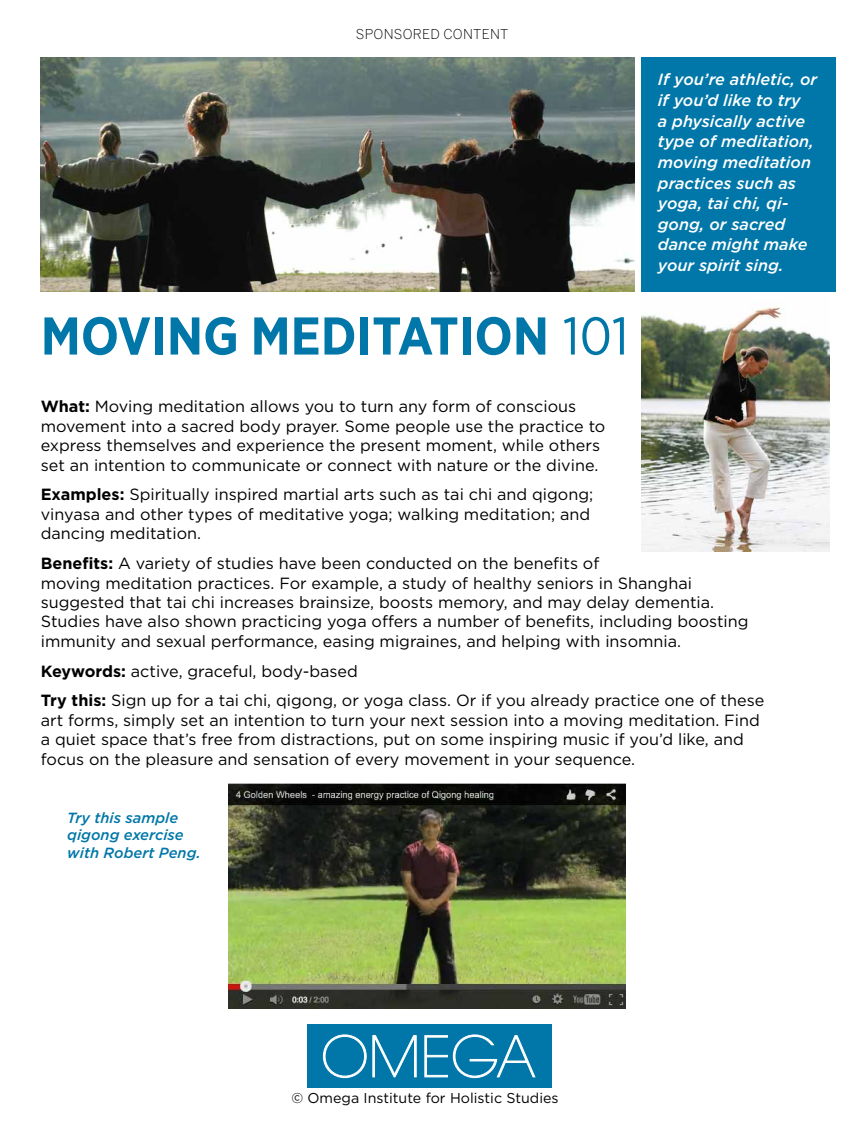
<style>
.page{position:relative;width:864px;height:1134px;background:#fff}
.page>*{position:absolute;margin:0;border:0;box-sizing:border-box;transform-origin:0 0}
.t1{font:200 55.8px "ITC Avant Garde Std";color:#fff}
.t2{font:700 53.1px "Gotham Narrow";color:#0077a8}
.t3{font:16.2px/19.5px "Gotham";color:#000}
.t4{font:italic 500 16.2px/20.7px "Gotham";color:#fff}
.t5{font:italic 500 14.7px/17.7px "Gotham";color:#0077a8}
.t6{font:14.25px "Gotham";color:#000}
.t7{font:300 13.5px "Benton Sans";letter-spacing:.02em;color:#000}
.s1{font-weight:400}
.s2{font-weight:700}
</style>
<div class="page">
<img style="left:641px;top:307px;width:189px;height:245px">
<img style="left:41px;top:58px;width:594px;height:234px">
<div style="left:641px;top:58px;width:194px;height:234px;background:#0077a8"></div>
<div style="left:307px;top:1024px;width:244px;height:63px;background:#0077a8"></div>
<svg style="left:323px;top:1034px;width:94px;height:45px"></svg>
<svg style="left:424px;top:1034px;width:112px;height:45px"></svg>
<img style="left:228px;top:784px;width:398px;height:225px">
<p class="t7" style="left:356px;top:27px;width:154px">SPONSORED CONTENT</p>
<h2 class="t2" style="left:41px;top:302px;width:589px">MOVING MEDITATION <span class="s1">101</span></h2>
<p class="t4" style="left:658px;top:69px;width:161px">If you’re athletic, or if you’d like to try<br>a physically active type of meditation, moving meditation practices such as yoga, tai chi, qi&shy;gong, or sacred dance might make your spirit sing.</p>
<p class="t3" style="left:41px;top:397px;width:566px"><span class="s2">What:</span> Moving meditation allows you to turn any form of conscious movement into a sacred body prayer. Some people use the practice to express themselves and experience the present moment, while others set an intention to communicate or connect with nature or the divine.</p>
<p class="t3" style="left:41px;top:485px;width:554px"><span class="s2">Examples:</span> Spiritually inspired martial arts such as tai chi and qigong; vinyasa and other types of meditative yoga; walking meditation; and dancing meditation.</p>
<p class="t3" style="left:41px;top:553px;width:709px"><span class="s2">Benefits:</span> A variety of studies have been conducted on the benefits of<br>moving meditation practices. For example, a study of healthy seniors in Shanghai suggested that tai chi increases brainsize, boosts memory, and may delay dementia.<br>Studies have also shown practicing yoga offers a number of benefits, including boosting immunity and sexual performance, easing migraines, and helping with insomnia.</p>
<p class="t3" style="left:41px;top:656px;width:725px;line-height:29.7px"><span class="s2">Keywords:</span> active, graceful, body-based<br><span class="s2">Try this:</span> Sign up for a tai chi, qigong, or yoga class. Or if you already practice one of these</p>
<p class="t3" style="left:41px;top:710px;width:721px">art forms, simply set an intention to turn your next session into a moving meditation. Find a quiet space that’s free from distractions, put on some inspiring music if you’d like, and focus on the pleasure and sensation of every movement in your sequence.</p>
<p class="t5" style="left:67px;top:808px;width:135px">Try this sample qigong exercise with Robert Peng.</p>
<h1 class="t1" style="left:321px;top:1024px;width:216px">OMEGA</h1>
<p class="t6" style="left:291px;top:1089px;width:269px">© Omega Institute for Holistic Studies</p>
</div>
